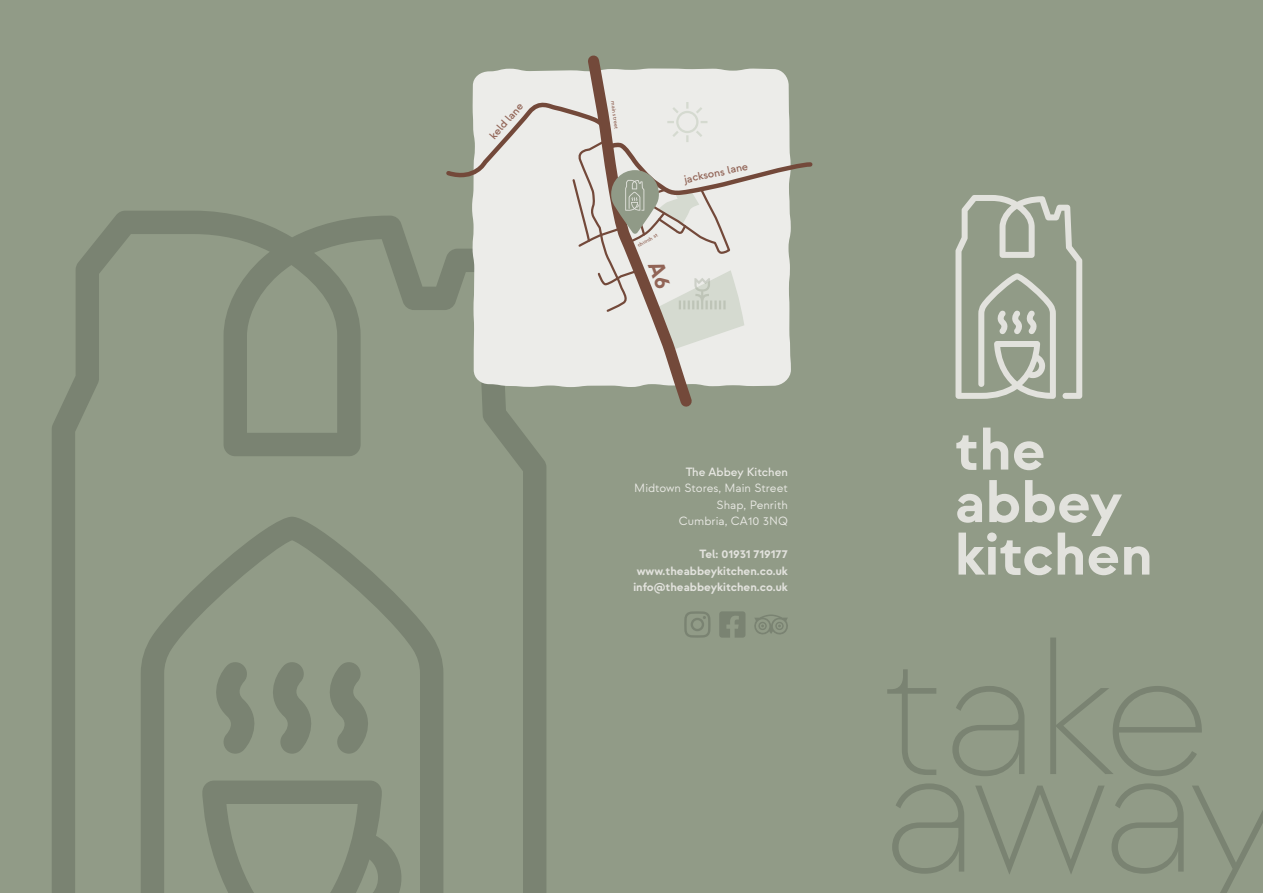
<style>
.page{position:relative;width:1263px;height:893px;background:#fff}
.page>*{position:absolute;margin:0;border:0;box-sizing:border-box;transform-origin:0 0}
.t1{font:200 195px "Strawford";letter-spacing:-.05em;color:#7a8372}
.t2{font:700 12px/16.5px "Strawford";color:#e2e2dd;text-align:justify}
.t3{font:12px/16.5px "Strawford";color:#e8e8e3;text-align:right}
.t4{font:500 12px "Strawford";color:#e8e8e3}
.t5{font:500 11.1px "Strawford";color:#916456}
.t6{font:500 5.55px "Strawford";color:#916456}
</style>
<div class="page">
<div style="left:421px;top:0;width:421px;height:893px;background:#919b87"></div>
<div style="left:0;top:0;width:421px;height:893px;background:#919b87"></div>
<svg style="left:52px;top:211px;width:494px;height:682px"></svg>
<svg style="left:330px;top:832px;width:73px;height:61px"></svg>
<svg style="left:209px;top:661px;width:166px;height:93px"></svg>
<div style="left:842px;top:0;width:421px;height:893px;background:#919b87"></div>
<svg style="left:956px;top:435px;width:20px;height:35px"></svg>
<svg style="left:983px;top:428px;width:25px;height:42px"></svg>
<svg style="left:1014px;top:441px;width:30px;height:29px"></svg>
<svg style="left:957px;top:480px;width:192px;height:95px"></svg>
<svg style="left:955px;top:195px;width:127px;height:204px"></svg>
<svg style="left:684px;top:611px;width:104px;height:27px"></svg>
<svg style="left:443px;top:55px;width:370px;height:357px"></svg>
<p class="t5" style="left:487px;top:133px;width:46px;rotate:-49deg">keld lane</p>
<p class="t6" style="left:616px;top:100px;width:30px;rotate:83deg">main street</p>
<p class="t6" style="left:636px;top:243px;width:24px;rotate:-30deg">church st</p>
<p class="t5" style="left:683px;top:173px;width:67px;rotate:-12deg">jacksons lane</p>
<p class="t4" style="left:686px;top:464px;width:104px">The Abbey Kitchen</p>
<p class="t3" style="left:634px;top:480px;width:155px">Midtown Stores, Main Street<br>Shap, Penrith<br>Cumbria, CA10 3NQ</p>
<p class="t2" style="left:633px;top:546px;width:156px;text-indent:66px">Tel: 01931 719177 www.theabbeykitchen.co.uk info@theabbeykitchen.co.uk</p>
<h1 class="t1" style="left:879px;top:590px;width:337px">take</h1>
<h1 class="t1" style="left:879px;top:687px;width:409px">away</h1>
</div>
